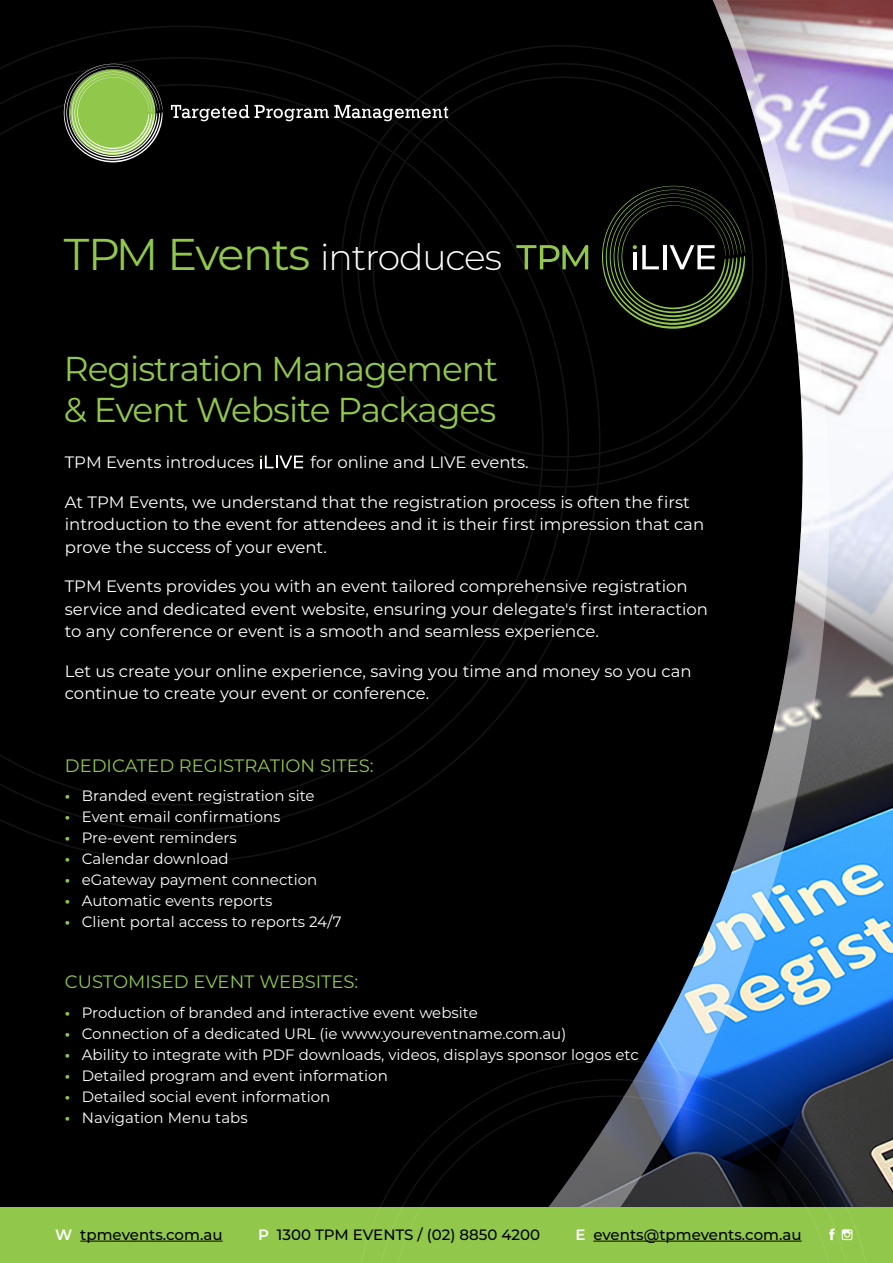
<style>
.page{position:relative;width:893px;height:1263px;background:#fff}
.page>*{position:absolute;margin:0;border:0;box-sizing:border-box;transform-origin:0 0}
.t1{font:300 36.15px "Montserrat";letter-spacing:-.03em;color:#fff}
.t2{font:34.5px/41.4px "Montserrat";letter-spacing:-.03em;color:#91c84c}
.t3{font:18px "Montserrat";color:#91c84c}
.t4{font:16.5px/22.5px "Montserrat";color:#fff}
.t5{font:15px "Montserrat";color:#fff}
.t6{font:500 15px "Montserrat";color:#000}
.s1{font-weight:400;font-size:44.55px;color:#91c84c}
.s2{font-weight:700;color:#91c84c}
.s3{font-weight:600;color:#fff}
</style>
<div class="page">
<div style="left:0;top:0;width:548px;height:1208px;background:#000"></div>
<img style="left:831px;top:0;width:62px;height:1208px">
<svg style="left:548px;top:0;width:283px;height:1059px;fill:#000"></svg>
<div style="left:0;top:1208px;width:893px;height:55px;background:#91c84c"></div>
<div style="left:0;top:26px;width:601px;height:837px;background:#000"></div>
<div style="left:0;top:57px;width:569px;height:774px;background:#000"></div>
<svg style="left:395px;top:45px;width:389px;height:442px;fill:#000"></svg>
<div style="left:341px;top:266px;width:224px;height:222px;background:#000"></div>
<div style="left:358px;top:63px;width:409px;height:408px;background:#000"></div>
<svg style="left:64px;top:64px;width:99px;height:99px"></svg>
<div style="left:171px;top:98px;width:277px;height:168px;background:#000"></div>
<svg style="left:354px;top:1059px;width:519px;height:204px"></svg>
<svg style="left:374px;top:1079px;width:479px;height:184px"></svg>
<svg style="left:260px;top:455px;width:43px;height:13px"></svg>
<svg style="left:516px;top:245px;width:72px;height:24px"></svg>
<svg style="left:602px;top:186px;width:144px;height:143px"></svg>
<hr style="left:80px;top:1241px;width:143px;height:1px;background:#000">
<hr style="left:593px;top:1241px;width:209px;height:1px;background:#000">
<svg style="left:829px;top:1228px;width:5px;height:12px"></svg>
<svg style="left:842px;top:1229px;width:10px;height:11px"></svg>
<h1 class="t1" style="left:64px;top:232px;width:440px"><span class="s1">TPM Events</span> introduces</h1>
<h2 class="t2" style="left:64px;top:347px;width:436px">Registration Management &amp; Event Website Packages</h2>
<p class="t4" style="left:65px;top:450px;width:191px">TPM Events introduces</p>
<p class="t4" style="left:311px;top:450px;width:220px">for online and LIVE events.</p>
<p class="t4" style="left:65px;top:490px;width:641px">At TPM Events, we understand that the registration process is often the first introduction to the event for attendees and it is their first impression that can prove the success of your event.</p>
<p class="t4" style="left:65px;top:574px;width:645px">TPM Events provides you with an event tailored comprehensive registration service and dedicated event website, ensuring your delegate's first interaction to any conference or event is a smooth and seamless experience.</p>
<p class="t4" style="left:65px;top:659px;width:628px">Let us create your online experience, saving you time and money so you can continue to create your event or conference.</p>
<p class="t3" style="left:65px;top:753px;width:310px">DEDICATED REGISTRATION SITES:</p>
<p class="t5" style="left:65px;top:785px;width:251px"><span class="s2">•</span> Branded event registration site</p>
<p class="t5" style="left:65px;top:806px;width:217px"><span class="s2">•</span> Event email confirmations</p>
<p class="t5" style="left:65px;top:827px;width:173px"><span class="s2">•</span> Pre-event reminders</p>
<p class="t5" style="left:65px;top:848px;width:165px"><span class="s2">•</span> Calendar download</p>
<p class="t5" style="left:65px;top:869px;width:254px"><span class="s2">•</span> eGateway payment connection</p>
<p class="t5" style="left:65px;top:890px;width:209px"><span class="s2">•</span> Automatic events reports</p>
<p class="t5" style="left:65px;top:911px;width:278px"><span class="s2">•</span> Client portal access to reports 24/7</p>
<p class="t3" style="left:65px;top:969px;width:295px">CUSTOMISED EVENT WEBSITES:</p>
<p class="t5" style="left:65px;top:1002px;width:414px"><span class="s2">•</span> Production of branded and interactive event website</p>
<p class="t5" style="left:65px;top:1023px;width:503px"><span class="s2">•</span> Connection of a dedicated URL (ie www.youreventname.com.au)</p>
<p class="t5" style="left:65px;top:1044px;width:575px"><span class="s2">•</span> Ability to integrate with PDF downloads, videos, displays sponsor logos etc</p>
<p class="t5" style="left:65px;top:1065px;width:324px"><span class="s2">•</span> Detailed program and event information</p>
<p class="t5" style="left:65px;top:1086px;width:267px"><span class="s2">•</span> Detailed social event information</p>
<p class="t5" style="left:65px;top:1107px;width:184px"><span class="s2">•</span> Navigation Menu tabs</p>
<p class="t6" style="left:55px;top:1224px;width:169px"><span class="s3">W</span> tpmevents.com.au</p>
<p class="t6" style="left:258px;top:1224px;width:284px"><span class="s3">P</span> 1300 TPM EVENTS / (02) 8850 4200</p>
<p class="t6" style="left:575px;top:1224px;width:228px"><span class="s3">E</span> events@tpmevents.com.au</p>
</div>
